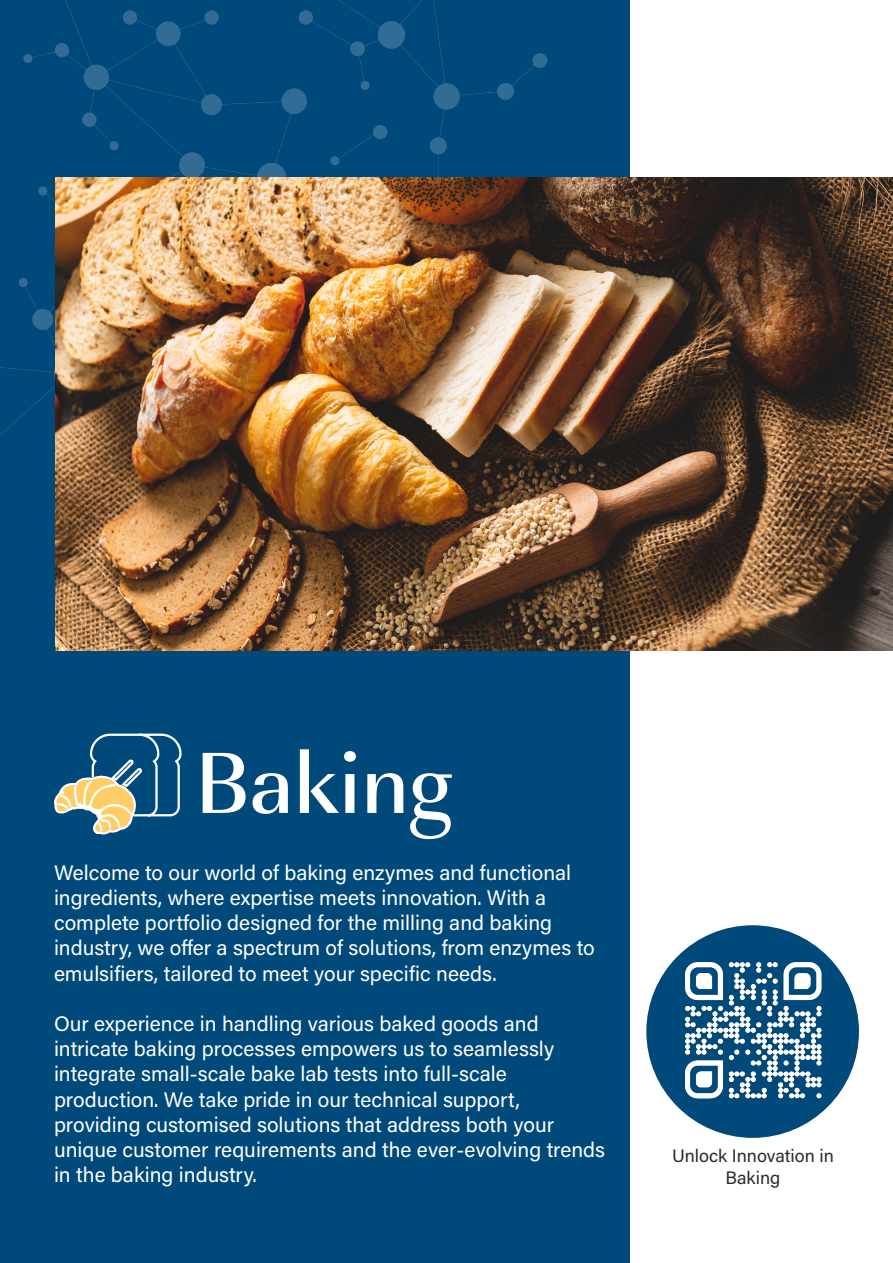
<style>
.page{position:relative;width:893px;height:1263px;background:#fff}
.page>*{position:absolute;margin:0;border:0;box-sizing:border-box;transform-origin:0 0}
.t1{font:500 90px "Imperial URW";color:#fff}
.t2{font:21px/25.2px "Acumin Pro";color:#fff}
.t3{font:18px "Acumin Pro";color:#292c2f}
</style>
<div class="page">
<div style="left:0;top:0;width:629px;height:1263px;background:#00497b"></div>
<img style="left:0;top:0;width:893px;height:435px">
<img style="left:55px;top:178px;width:838px;height:472px">
<svg style="left:54px;top:733px;width:127px;height:102px"></svg>
<div style="left:646px;top:925px;width:213px;height:213px;background:#00497b;border-radius:50%"></div>
<img style="left:685px;top:962px;width:137px;height:137px">
<p class="t1" style="left:195px;top:716px;width:259px">Baking</p>
<p class="t2" style="left:54px;top:859px;width:519px">Welcome to our world of baking enzymes and functional ingredients, where expertise meets innovation. With a</p>
<p class="t2" style="left:54px;top:909px;width:542px">complete portfolio designed for the milling and baking industry, we offer a spectrum of solutions, from enzymes to emulsifiers, tailored to meet your specific needs.</p>
<p class="t2" style="left:54px;top:1010px;width:486px">Our experience in handling various baked goods and</p>
<p class="t2" style="left:54px;top:1035px;width:502px">intricate baking processes empowers us to seamlessly</p>
<p class="t2" style="left:54px;top:1060px;width:454px">integrate small-scale bake lab tests into full-scale</p>
<p class="t2" style="left:54px;top:1086px;width:467px">production. We take pride in our technical support,</p>
<p class="t2" style="left:54px;top:1111px;width:553px">providing customised solutions that address both your unique customer requirements and the ever-evolving trends in the baking industry.</p>
<p class="t3" style="left:672px;top:1143px;width:163px">Unlock Innovation in</p>
<p class="t3" style="left:725px;top:1165px;width:56px">Baking</p>
</div>
